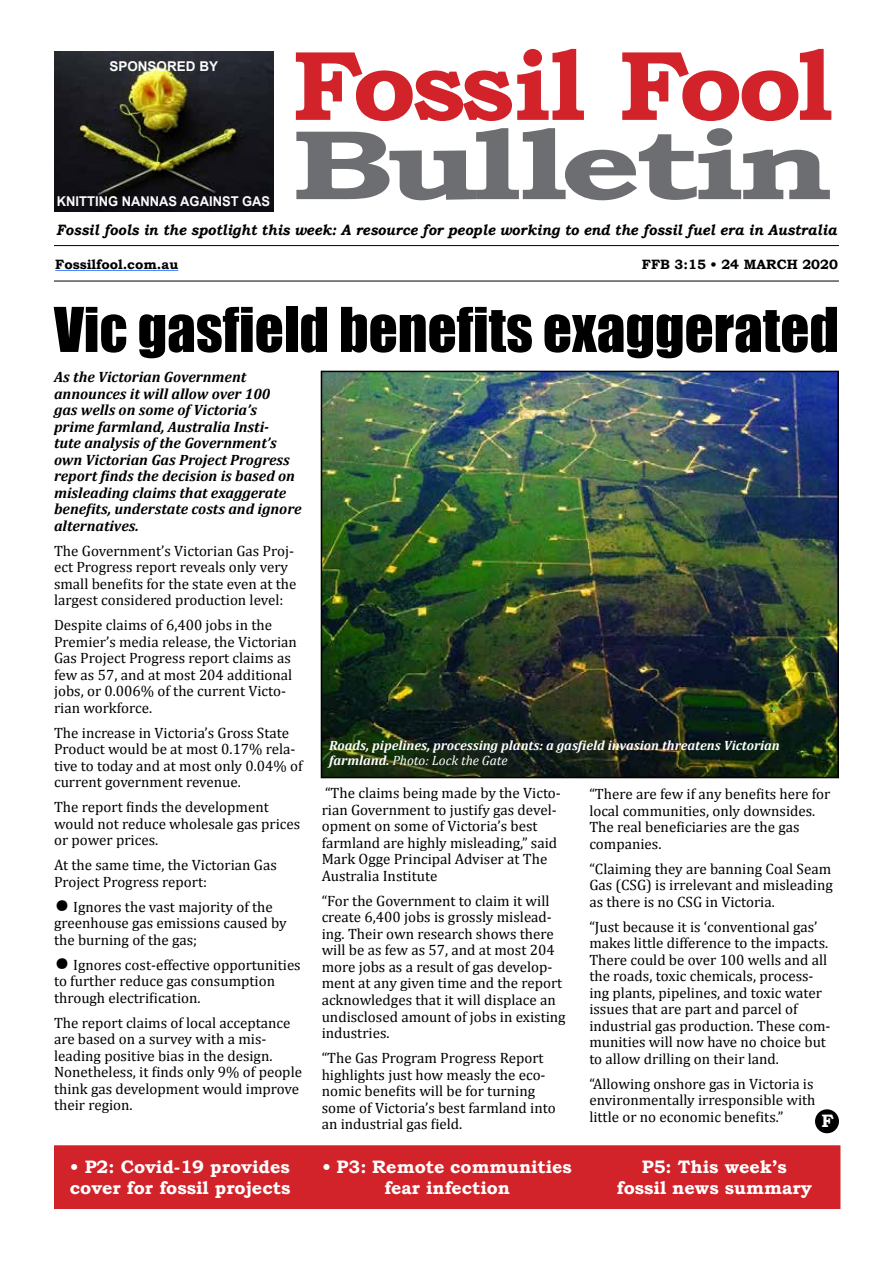
<style>
.page{position:relative;width:893px;height:1263px;background:#fff}
.page>*{position:absolute;margin:0;border:0;box-sizing:border-box;transform-origin:0 0}
.t1{font:700 99px "Bookman Old Style";letter-spacing:-.05em;color:#d2232a;scale:1.05 1}
.t2{font:700 99px "Bookman Old Style";letter-spacing:-.05em;color:#6d6e71;scale:1.43 1}
.t3{font:57px "Impact";color:#000}
.t4{font:700 18px/21.6px "Bookman Old Style";color:#fff;text-align:center}
.t5{font:15px/16.5px "Cambria";color:#000}
.t6{font:italic 700 15px/16.5px "Cambria";color:#000}
.t7{font:italic 700 15px "Bookman Old Style";color:#000;scale:.92 1}
.t8{font:italic 700 13.5px/15px "Cambria";color:#fff}
.t9{font:700 13.5px "Bookman Old Style";color:#000}
.t10{font:700 13.5px "Arial";color:#fbfbfb;scale:.96 1}
.t11{font:700 13.5px "Arial";color:#fbfbfb}
.s1{font-size:36px}
.s2{font-weight:400}
</style>
<div class="page">
<hr style="left:55px;top:270px;width:123px;height:1px;background:#4a85ff">
<hr style="left:54px;top:245px;width:785px;height:1px;background:#000">
<hr style="left:54px;top:281px;width:785px;height:1px;background:#000">
<img style="left:54px;top:52px;width:219px;height:160px">
<div style="left:55px;top:1146px;width:785px;height:62px;background:#d2232a"></div>
<div style="left:54px;top:1145px;width:786px;height:64px;border:2px solid #d2232a"></div>
<img style="left:324px;top:374px;width:512px;height:401px">
<div style="left:321px;top:371px;width:518px;height:407px;border:2px solid #000"></div>
<div style="left:816px;top:1110px;width:22px;height:22px;background:#000;border-radius:50%"></div>
<div style="left:815px;top:1109px;width:24px;height:24px;border:2px solid #000;border-radius:50%"></div>
<p class="t11" style="left:109px;top:57px;width:110px">SPONSORED BY</p>
<p class="t10" style="left:57px;top:192px;width:224px">KNITTING NANNAS AGAINST GAS</p>
<h1 class="t1" style="left:292px;top:27px;width:516px">Fossil Fool</h1>
<h1 class="t2" style="left:291px;top:106px;width:381px">Bulletin</h1>
<p class="t7" style="left:56px;top:221px;width:850px">Fossil fools in the spotlight this week: A resource for people working to end the fossil fuel era in Australia</p>
<p class="t9" style="left:55px;top:256px;width:125px">Fossilfool.com.au</p>
<p class="t9" style="left:642px;top:256px;width:198px">FFB 3:15 • 24 MARCH 2020</p>
<h2 class="t3" style="left:54px;top:285px;width:786px">Vic gasfield benefits exaggerated</h2>
<p class="t6" style="left:54px;top:368px;width:249px">As the Victorian Government announces it will allow over 100<br>gas wells on some of Victoria’s<br>prime farmland, Australia Insti-<br>tute analysis of the Government’s own Victorian Gas Project Progress report finds the decision is based on misleading claims that exaggerate benefits, understate costs and ignore alternatives.</p>
<p class="t5" style="left:54px;top:542px;width:244px">The Government’s Victorian Gas Proj&shy;ect Progress report reveals only very small benefits for the state even at the largest considered production level:</p>
<p class="t5" style="left:54px;top:617px;width:244px">Despite claims of 6,400 jobs in the Premier’s media release, the Victorian Gas Project Progress report claims as few as 57, and at most 204 additional jobs, or 0.006% of the current Victo&shy;rian workforce.</p>
<p class="t5" style="left:54px;top:724px;width:250px">The increase in Victoria’s Gross State Product would be at most 0.17% rela&shy;tive to today and at most only 0.04% of current government revenue.</p>
<p class="t5" style="left:54px;top:799px;width:248px">The report finds the development would not reduce wholesale gas prices or power prices.</p>
<p class="t5" style="left:54px;top:857px;width:224px">At the same time, the Victorian Gas<br>Project Progress report:</p>
<p class="t5" style="left:54px;top:898px;width:234px"><span class="s1">•</span> Ignores the vast majority of the greenhouse gas emissions caused by the burning of the gas;</p>
<p class="t5" style="left:54px;top:956px;width:248px"><span class="s1">•</span> Ignores cost-effective opportunities to further reduce gas consumption through electrification.</p>
<p class="t5" style="left:54px;top:1014px;width:249px">The report claims of local acceptance are based on a survey with a mis&shy;leading positive bias in the design.<br>Nonetheless, it finds only 9% of people think gas development would improve their region.</p>
<p class="t8" style="left:329px;top:737px;width:452px">Roads, pipelines, processing plants: a gasfield invasion threatens Victorian farmland. <span class="s2">Photo: Lock the Gate</span></p>
<p class="t5" style="left:322px;top:785px;width:241px">“The claims being made by the Victo&shy;rian Government to justify gas devel&shy;opment on some of Victoria’s best farmland are highly misleading,” said Mark Ogge Principal Adviser at The Australia Institute</p>
<p class="t5" style="left:322px;top:892px;width:246px">“For the Government to claim it will create 6,400 jobs is grossly mislead&shy;ing. Their own research shows there will be as few as 57, and at most 204 more jobs as a result of gas develop&shy;ment at any given time and the report acknowledges that it will displace an undisclosed amount of jobs in existing industries.</p>
<p class="t5" style="left:322px;top:1049px;width:235px">“The Gas Program Progress Report highlights just how measly the eco&shy;nomic benefits will be for turning some of Victoria’s best farmland into an industrial gas field.</p>
<p class="t5" style="left:589px;top:786px;width:242px">“There are few if any benefits here for local communities, only downsides.<br>The real beneficiaries are the gas companies.</p>
<p class="t5" style="left:589px;top:860px;width:245px;text-align:justify">“Claiming they are banning Coal Seam Gas (CSG) is irrelevant and misleading as there is no CSG in Victoria.</p>
<p class="t5" style="left:589px;top:918px;width:243px">“Just because it is ‘conventional gas’ makes little difference to the impacts.<br>There could be over 100 wells and all the roads, toxic chemicals, process&shy;ing plants, pipelines, and toxic water issues that are part and parcel of industrial gas production. These com&shy;munities will now have no choice but to allow drilling on their land.</p>
<p class="t5" style="left:589px;top:1075px;width:228px">“Allowing onshore gas in Victoria is environmentally irresponsible with little or no economic benefits.”</p>
<p class="t4" style="left:821px;top:1110px;width:14px">F</p>
<p class="t4" style="left:70px;top:1155px;width:222px;text-align:left">• P2: Covid-19 provides cover for fossil projects</p>
<p class="t4" style="left:323px;top:1155px;width:251px">• P3: Remote communities fear infection</p>
<p class="t4" style="left:617px;top:1155px;width:197px">P5: This week’s fossil news summary</p>
</div>
